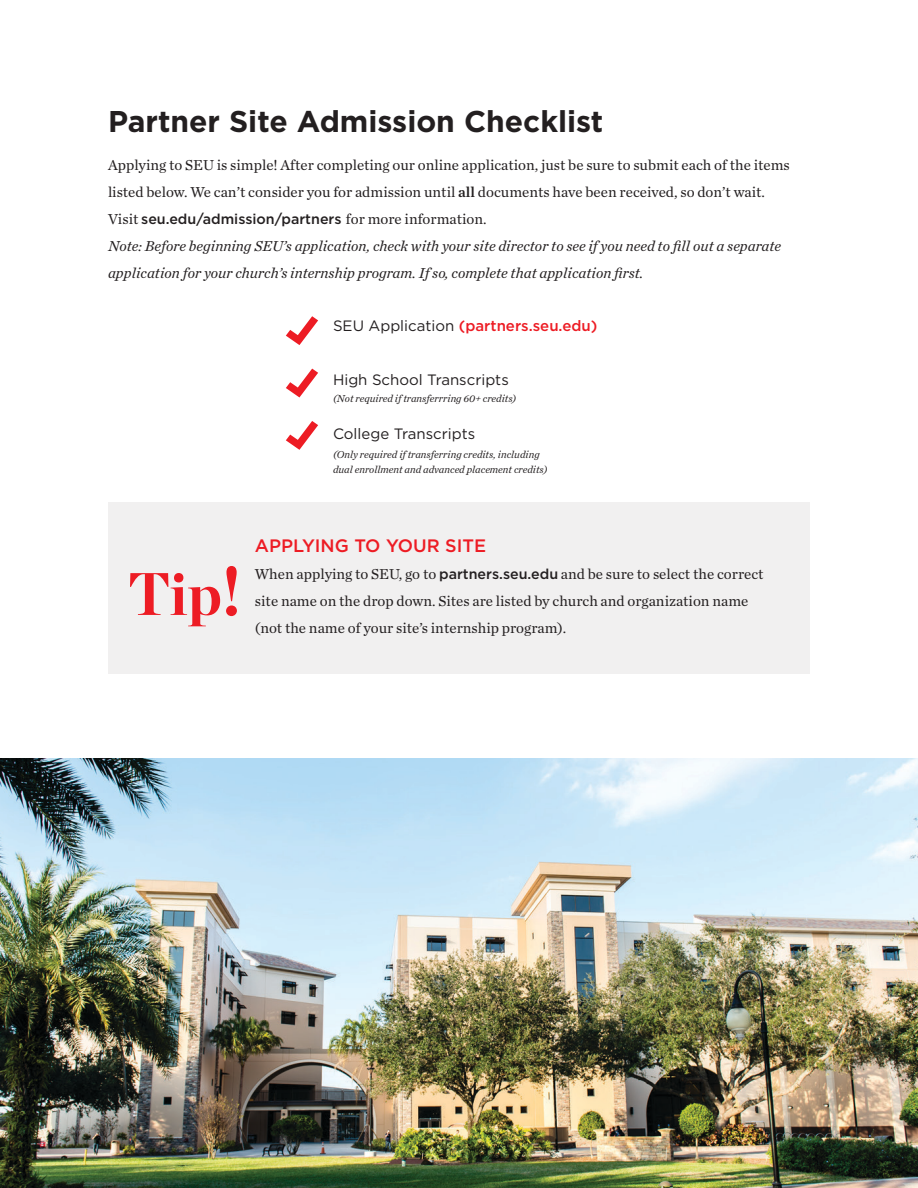
<style>
.page{position:relative;width:918px;height:1188px;background:#fff}
.page>*{position:absolute;margin:0;border:0;box-sizing:border-box;transform-origin:0 0}
.t1{font:700 60px "Chronicle Display";color:#ed1c24}
.t2{font:700 30px "Gotham";color:#231f20}
.t3{font:500 18px "Gotham";color:#ed1c24}
.t4{font:15px/27px "Chronicle Text G1";color:#231f20}
.t5{font:italic 15px/27px "Chronicle Text G1";color:#231f20}
.t6{font:15px "Gotham";color:#231f20}
.t7{font:500 15px "Gotham";color:#ed1c24}
.t8{font:500 14.25px "Gotham";color:#231f20}
.t9{font:italic 10.5px/15px "Chronicle Text G1";color:#231f20}
.s1{font-family:"Chronicle Text G1 Semi"}
.s2{font-family:"Chronicle Text G1";font-weight:400;font-size:15px}
.s3{font-weight:400;color:#231f20}
.s4{font-size:67.5px}
.s5{font-family:"Gotham";font-weight:500;font-size:14.25px}
</style>
<div class="page">
<div style="left:108px;top:502px;width:702px;height:172px;background:#f1f0f0"></div>
<svg style="left:286px;top:316px;width:32px;height:29px"></svg>
<svg style="left:286px;top:369px;width:32px;height:28px"></svg>
<svg style="left:286px;top:421px;width:32px;height:29px"></svg>
<img style="left:0;top:758px;width:918px;height:430px">
<p class="t2" style="left:108px;top:101px;width:497px">Partner Site Admission Checklist</p>
<p class="t4" style="left:108px;top:151px;width:683px">Applying to SEU is simple! After completing our online application, just be sure to submit each of the items listed below. We can’t consider you for admission until <span class="s1">all</span> documents have been received, so don’t wait.</p>
<p class="t8" style="left:108px;top:210px;width:380px"><span class="s2">Visit</span> seu.edu/admission/partners <span class="s2">for more information.</span></p>
<p class="t5" style="left:108px;top:232px;width:675px">Note: Before beginning SEU’s application, check with your site director to see if you need to fill out a separate application for your church’s internship program. If so, complete that application first.</p>
<p class="t7" style="left:333px;top:316px;width:266px"><span class="s3">SEU Application</span> (partners.seu.edu)</p>
<p class="t6" style="left:333px;top:371px;width:177px">High School Transcripts</p>
<p class="t9" style="left:333px;top:391px;width:185px">(Not required if transferrring 60+ credits)</p>
<p class="t6" style="left:333px;top:425px;width:144px">College Transcripts</p>
<p class="t9" style="left:333px;top:447px;width:216px">(Only required if transferring credits, including dual enrollment and advanced placement credits)</p>
<p class="t1" style="left:127px;top:545px;width:115px">Tip<span class="s4">!</span></p>
<p class="t3" style="left:255px;top:534px;width:233px">APPLYING TO YOUR SITE</p>
<p class="t4" style="left:255px;top:560px;width:510px">When applying to SEU, go to <span class="s5">partners.seu.edu</span> and be sure to select the correct site name on the drop down. Sites are listed by church and organization name (not the name of your site’s internship program).</p>
</div>
